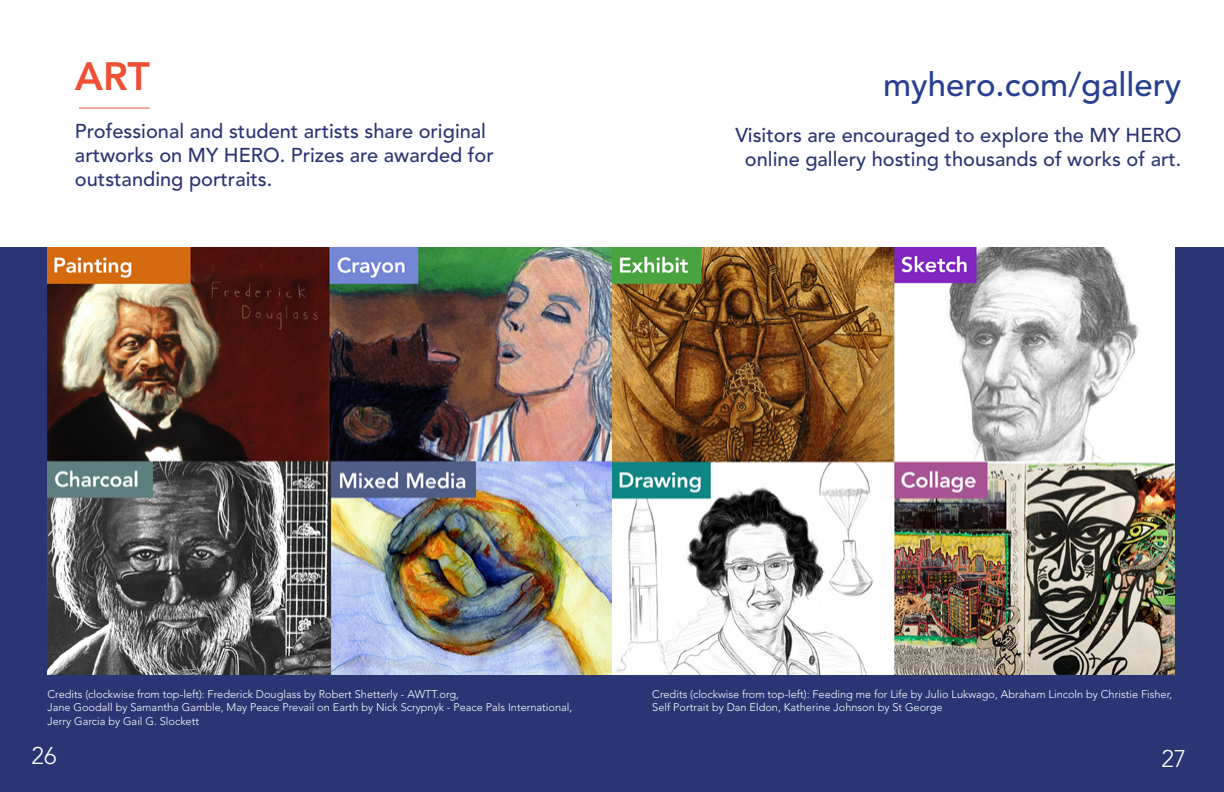
<style>
.page{position:relative;width:1224px;height:792px;background:#fff}
.page>*{position:absolute;margin:0;border:0;box-sizing:border-box;transform-origin:0 0}
.t1{font:800 39.3px "Avenir LT Std";color:#ef5034}
.t2{font:500 33px "Avenir LT Std";color:#25408f}
.t3{font:300 24px "Avenir LT Std";color:#fff}
.t4{font:500 20px/24px "Avenir LT Std";color:#2b3574;text-align:center}
.t5{font:300 11px/13.2px "Avenir LT Std";color:#fff}
</style>
<div class="page">
<div style="left:0;top:674px;width:1224px;height:118px;background:#2a3674"></div>
<img style="left:47px;top:248px;width:1128px;height:426px">
<div style="left:1175px;top:248px;width:49px;height:544px;background:#2a3674"></div>
<div style="left:0;top:248px;width:47px;height:544px;background:#2a3674"></div>
<hr style="left:79px;top:108px;width:71px;height:1px;background:#ef5034">
<h1 class="t1" style="left:75px;top:53px;width:76px">ART</h1>
<h3 class="t4" style="left:75px;top:120px;width:420px;text-align:left">Professional and student artists share original artworks on MY HERO. Prizes are awarded for outstanding portraits.</h3>
<h2 class="t2" style="left:883px;top:66px;width:300px">myhero.com/gallery</h2>
<h3 class="t4" style="left:735px;top:124px;width:448px">Visitors are encouraged to explore the MY HERO online gallery hosting thousands of works of art.</h3>
<p class="t5" style="left:47px;top:688px;width:527px">Credits (clockwise from top-left): Frederick Douglass by Robert Shetterly - AWTT.org,<br>Jane Goodall by Samantha Gamble, May Peace Prevail on Earth by Nick Scrypnyk - Peace Pals International,<br>Jerry Garcia by Gail G. Slockett</p>
<h3 class="t3" style="left:32px;top:742px;width:26px">26</h3>
<p class="t5" style="left:652px;top:688px;width:521px">Credits (clockwise from top-left): Feeding me for Life by Julio Lukwago, Abraham Lincoln by Christie Fisher,<br>Self Portrait by Dan Eldon, Katherine Johnson by St George</p>
<h3 class="t3" style="left:1162px;top:745px;width:26px">27</h3>
</div>
